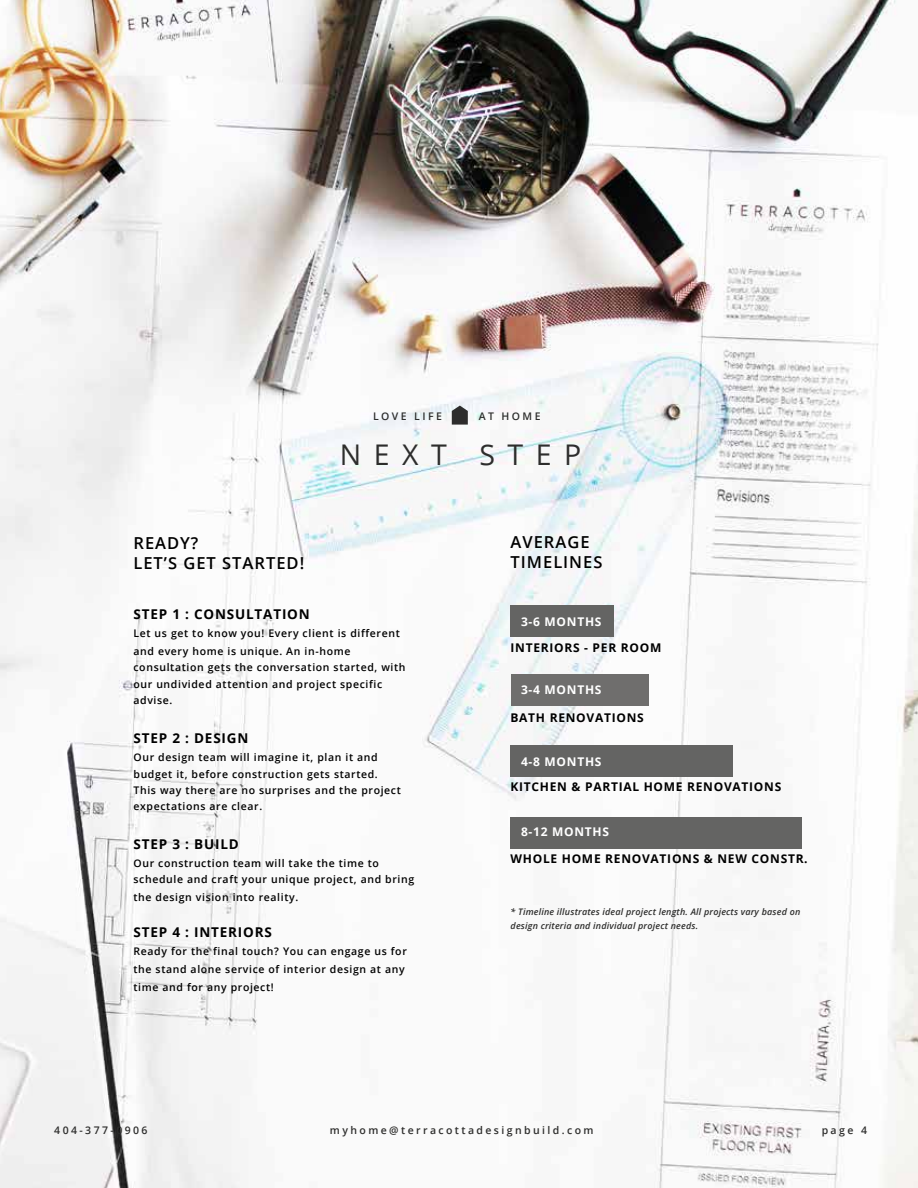
<style>
.page{position:relative;width:918px;height:1188px;background:#fff}
.page>*{position:absolute;margin:0;border:0;box-sizing:border-box;transform-origin:0 0}
.t1{font:28.5px "Open Sans";letter-spacing:.44em;color:#2d2d2c}
.t2{font:600 16.5px/19.8px "Open Sans";letter-spacing:.06em;color:#000}
.t3{font:700 13.5px "Open Sans";letter-spacing:.06em;color:#000}
.t4{font:700 12px "Open Sans";letter-spacing:.06em;color:#000}
.t5{font:700 12px "Open Sans";letter-spacing:.06em;color:#fff}
.t6{font:600 10.5px/16.5px "Open Sans";letter-spacing:.06em;color:#000}
.t7{font:600 10.5px "Open Sans";letter-spacing:.23em;color:#2d2d2c}
.t8{font:italic 600 9px/13.5px "Open Sans";letter-spacing:.02em;color:#2d2d2c}
</style>
<div class="page">
<img style="left:0;top:0;width:918px;height:1188px">
<div style="left:511px;top:605px;width:103px;height:32px;background:#646463"></div>
<div style="left:511px;top:674px;width:138px;height:32px;background:#6f6e6d"></div>
<div style="left:511px;top:746px;width:222px;height:31px;background:#646463"></div>
<div style="left:511px;top:817px;width:291px;height:31px;background:#646463"></div>
<svg style="left:452px;top:406px;width:16px;height:19px"></svg>
<p class="t7" style="left:373px;top:409px;width:70px">LOVE LIFE</p>
<p class="t7" style="left:479px;top:409px;width:63px">AT HOME</p>
<h1 class="t1" style="left:340px;top:435px;width:243px">NEXT STEP</h1>
<h2 class="t2" style="left:134px;top:533px;width:172px">READY?<br>LET’S GET STARTED!</h2>
<p class="t3" style="left:134px;top:604px;width:178px">STEP 1 : CONSULTATION</p>
<p class="t6" style="left:134px;top:623px;width:268px;line-height:18px">Let us get to know you! Every client is different and every home is unique. An in-home</p>
<p class="t6" style="left:134px;top:659px;width:274px">consultation gets the conversation started, with our undivided attention and project specific advise.</p>
<p class="t3" style="left:134px;top:729px;width:116px">STEP 2 : DESIGN</p>
<p class="t6" style="left:134px;top:749px;width:269px">Our design team will imagine it, plan it and budget it, before construction gets started.<br>This way there are no surprises and the project expectations are clear.</p>
<p class="t3" style="left:134px;top:834px;width:107px">STEP 3 : BUILD</p>
<p class="t6" style="left:134px;top:855px;width:282px">Our construction team will take the time to schedule and craft your unique project, and bring</p>
<p class="t6" style="left:134px;top:889px;width:166px">the design vision into reality.</p>
<p class="t3" style="left:134px;top:923px;width:140px">STEP 4 : INTERIORS</p>
<p class="t6" style="left:134px;top:942px;width:275px;line-height:18px">Ready for the final touch? You can engage us for the stand alone service of interior design at any time and for any project!</p>
<h2 class="t2" style="left:511px;top:532px;width:93px">AVERAGE<br>TIMELINES</h2>
<p class="t5" style="left:521px;top:613px;width:82px">3-6 MONTHS</p>
<p class="t4" style="left:511px;top:640px;width:152px">INTERIORS - PER ROOM</p>
<p class="t5" style="left:521px;top:681px;width:82px">3-4 MONTHS</p>
<p class="t4" style="left:511px;top:709px;width:135px">BATH RENOVATIONS</p>
<p class="t5" style="left:521px;top:754px;width:82px">4-8 MONTHS</p>
<p class="t4" style="left:511px;top:778px;width:272px">KITCHEN &amp; PARTIAL HOME RENOVATIONS</p>
<p class="t5" style="left:521px;top:823px;width:90px">8-12 MONTHS</p>
<p class="t4" style="left:511px;top:851px;width:299px">WHOLE HOME RENOVATIONS &amp; NEW CONSTR.</p>
<p class="t8" style="left:511px;top:905px;width:291px">* Timeline illustrates ideal project length. All projects vary based on design criteria and individual project needs.</p>
<p class="t7" style="left:54px;top:1123px;width:95px">404-377-0906</p>
<p class="t7" style="left:330px;top:1123px;width:265px">myhome@terracottadesignbuild.com</p>
<p class="t7" style="left:822px;top:1123px;width:47px">page 4</p>
</div>
